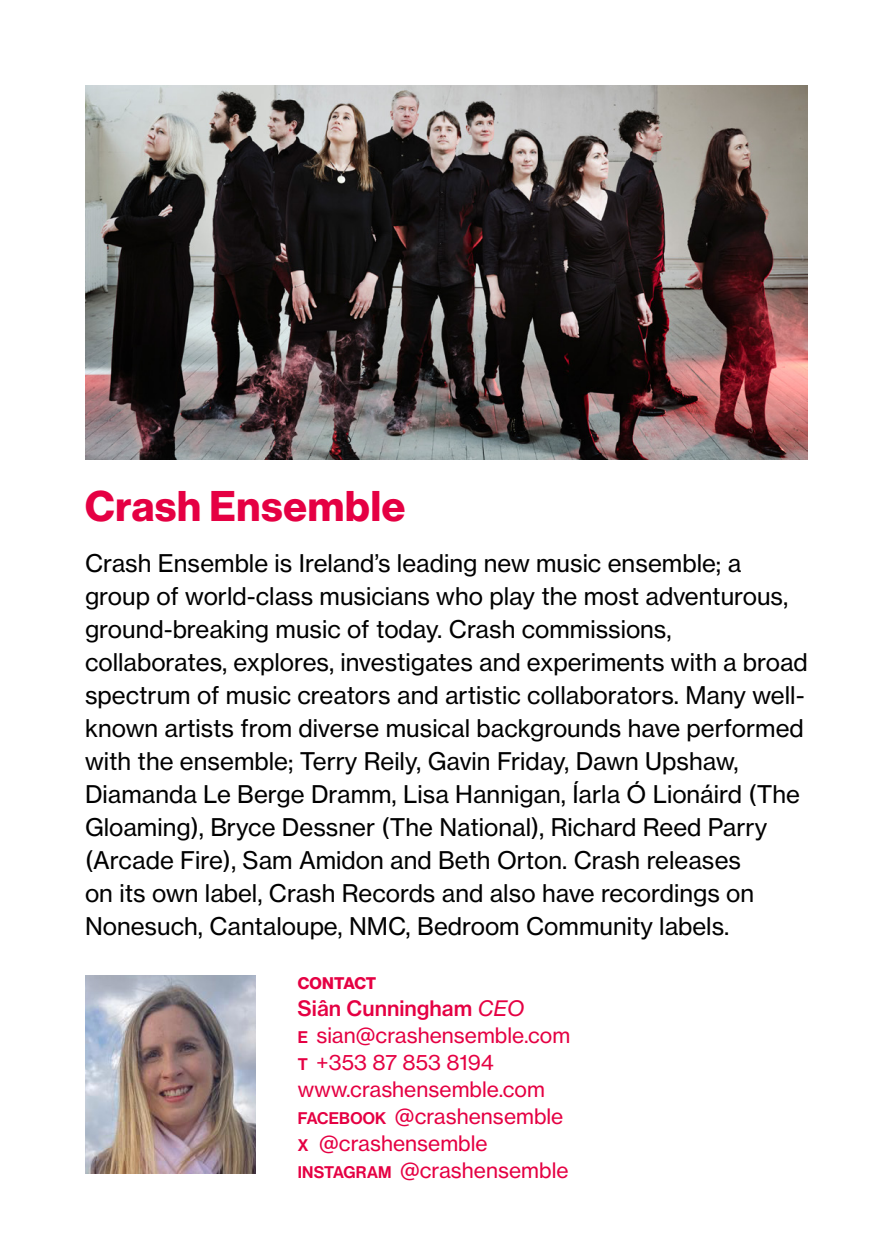
<style>
.page{position:relative;width:893px;height:1259px;background:#fff}
.page>*{position:absolute;margin:0;border:0;box-sizing:border-box;transform-origin:0 0}
.t1{font:42px "N Haas Grotesk DS Pro 75 Bd";letter-spacing:.02em;color:#e50043}
.t2{font:24px/33px "N Haas Grotesk TX Pro 55 Rg";color:#000}
.t3{font:21px/27px "N Haas Grotesk TX Pro 55 Rg";color:#e50043}
.t4{font:21px "N Haas Grotesk TX Pro 65 Md";color:#e50043}
.t5{font:16.5px "N Haas Grotesk DS Pro 75 Bd";letter-spacing:.01em;color:#e50043}
.s1{font-family:"N Haas Grotesk TX Pro 56 It"}
.s2{font-family:"N Haas Grotesk DS Pro 65 Md";font-size:16.5px}
</style>
<div class="page">
<img style="left:85px;top:85px;width:723px;height:374px">
<img style="left:85px;top:976px;width:170px;height:198px">
<h1 class="t1" style="left:85px;top:482px;width:322px">Crash Ensemble</h1>
<p class="t2" style="left:85px;top:546px;width:724px">Crash Ensemble is Ireland’s leading new music ensemble; a group of world-class musicians who play the most adventurous, ground-breaking music of today. Crash commissions, collaborates, explores, investigates and experiments with a broad spectrum of music creators and artistic collaborators. Many well&shy;known artists from diverse musical backgrounds have performed with the ensemble; Terry Reily, Gavin Friday, Dawn Upshaw, Diamanda Le Berge Dramm, Lisa Hannigan, Íarla Ó Lionáird (The Gloaming), Bryce Dessner (The National), Richard Reed Parry (Arcade Fire), Sam Amidon and Beth Orton. Crash releases<br>on its own label, Crash Records and also have recordings on Nonesuch, Cantaloupe, NMC, Bedroom Community labels.</p>
<p class="t5" style="left:298px;top:973px;width:80px">CONTACT</p>
<p class="t4" style="left:298px;top:995px;width:228px">Siân Cunningham <span class="s1">CEO</span></p>
<p class="t3" style="left:298px;top:1021px;width:274px"><span class="s2">E</span> sian@crashensemble.com<br><span class="s2">T</span> +353 87 853 8194 www.crashensemble.com<br><span class="s2">FACEBOOK</span> @crashensemble<br><span class="s2">X</span> @crashensemble<br><span class="s2">INSTAGRAM</span> @crashensemble</p>
</div>
